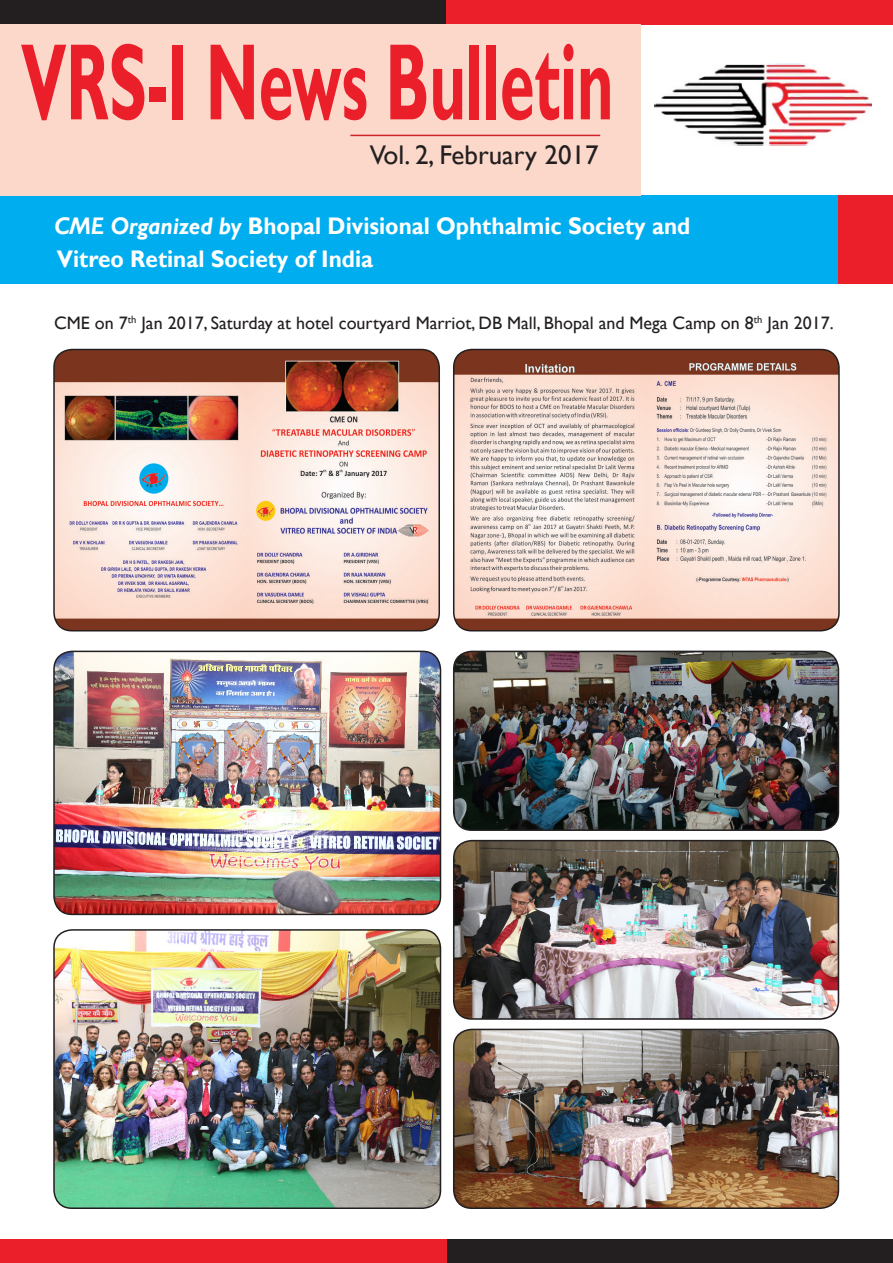
<style>
.page{position:relative;width:893px;height:1263px;background:#fff}
.page>*{position:absolute;margin:0;border:0;box-sizing:border-box;transform-origin:0 0}
.t1{font:700 109.35px "Gill Sans";color:#eb1f29;scale:.57 1}
.t2{font:27px "Gill Sans";color:#231f20}
.t3{font:700 24px "Gill Sans";color:#fff;scale:.94 1}
.t4{font:18px "Gill Sans";color:#231f20}
.s1{font-style:italic}
</style>
<div class="page">
<div style="left:0;top:0;width:446px;height:24px;background:#231f20"></div>
<div style="left:446px;top:0;width:447px;height:24px;background:#eb1f29"></div>
<div style="left:446px;top:1239px;width:447px;height:24px;background:#231f20"></div>
<div style="left:0;top:1239px;width:446px;height:24px;background:#eb1f29"></div>
<div style="left:0;top:196px;width:893px;height:88px;background:#00aeef"></div>
<div style="left:839px;top:196px;width:54px;height:88px;background:#eb1f29"></div>
<img style="left:54px;top:350px;width:385px;height:281px">
<div style="left:53px;top:349px;width:387px;height:282px;border:2px solid #231f20;border-radius:18px"></div>
<img style="left:454px;top:350px;width:385px;height:281px">
<div style="left:453px;top:349px;width:387px;height:282px;border:2px solid #231f20;border-radius:18px"></div>
<img style="left:54px;top:651px;width:386px;height:263px">
<div style="left:53px;top:651px;width:388px;height:264px;border:2px solid #231f20;border-radius:18px"></div>
<img style="left:54px;top:930px;width:386px;height:278px">
<div style="left:53px;top:929px;width:388px;height:280px;border:2px solid #231f20;border-radius:18px"></div>
<img style="left:454px;top:841px;width:384px;height:178px">
<div style="left:453px;top:840px;width:386px;height:180px;border:2px solid #231f20;border-radius:18px"></div>
<img style="left:454px;top:651px;width:384px;height:179px">
<div style="left:453px;top:651px;width:386px;height:180px;border:2px solid #231f20;border-radius:18px"></div>
<img style="left:454px;top:1029px;width:384px;height:179px">
<div style="left:453px;top:1029px;width:386px;height:180px;border:2px solid #231f20;border-radius:18px"></div>
<div style="left:0;top:24px;width:640px;height:172px;background:#fbd8ca"></div>
<img style="left:655px;top:64px;width:217px;height:82px">
<hr style="left:350px;top:135px;width:250px;height:1px;background:#d1232a">
<p class="t1" style="left:21px;top:17px;width:1041px">VRS-I News Bulletin</p>
<p class="t2" style="left:370px;top:139px;width:230px">Vol. 2, February 2017</p>
<p class="t3" style="left:54px;top:211px;width:678px"><span class="s1">CME Organized by</span> Bhopal Divisional Ophthalmic Society and</p>
<p class="t3" style="left:57px;top:244px;width:338px">Vitreo Retinal Society of India</p>
<p class="t4" style="left:54px;top:312px;width:781px">CME on 7<sup>th</sup> Jan 2017, Saturday at hotel courtyard Marriot, DB Mall, Bhopal and Mega Camp on 8<sup>th</sup> Jan 2017.</p>
</div>
